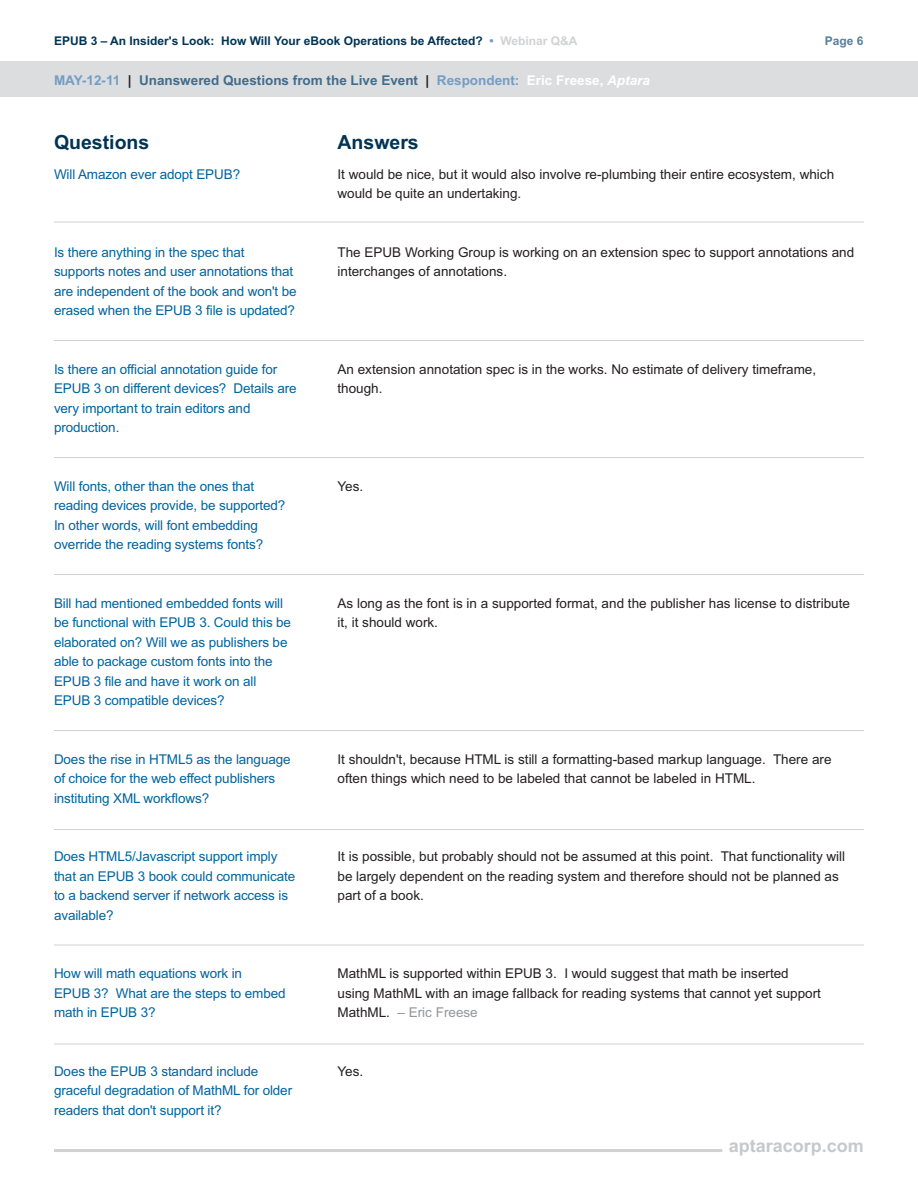
<style>
.page{position:relative;width:918px;height:1188px;background:#fff}
.page>*{position:absolute;margin:0;border:0;box-sizing:border-box;transform-origin:0 0}
.t1{font:700 19.5px "Arial";color:#003354}
.t2{font:700 18px "Arial";color:#c7c8ca}
.t3{font:13.5px/19.5px "Arial";letter-spacing:-.01em;color:#00649e}
.t4{font:13.5px/19.5px "Arial";color:#231f20}
.t5{font:700 13.5px "Arial";color:#406d8c}
.t6{font:700 12px "Arial";color:#003354}
.t7{font:700 12px "Arial";color:#587e9b}
.s1{color:#739dc6}
.s2{color:#d1d2d4}
.s3{color:#231f20}
.s4{color:#fff}
.s5{font-style:italic;color:#fff}
.s6{color:#939598}
</style>
<div class="page">
<hr style="left:54px;top:1149px;width:668px;height:3px;background:#d1d2d4">
<hr style="left:54px;top:222px;width:810px;height:1px;background:#d1d2d4">
<hr style="left:54px;top:340px;width:810px;height:1px;background:#d1d2d4">
<hr style="left:54px;top:457px;width:810px;height:1px;background:#d1d2d4">
<hr style="left:54px;top:574px;width:810px;height:1px;background:#d1d2d4">
<hr style="left:54px;top:730px;width:810px;height:1px;background:#d1d2d4">
<hr style="left:54px;top:829px;width:810px;height:1px;background:#d1d2d4">
<hr style="left:54px;top:945px;width:810px;height:1px;background:#d1d2d4">
<hr style="left:54px;top:1044px;width:810px;height:1px;background:#d1d2d4">
<div style="left:0;top:61px;width:918px;height:36px;background:#dcdddf"></div>
<p class="t6" style="left:54px;top:34px;width:525px">EPUB 3 – An Insider's Look: How Will Your eBook Operations be Affected? <span class="s1">•</span> <span class="s2">Webinar Q&amp;A</span></p>
<p class="t7" style="left:825px;top:34px;width:40px">Page 6</p>
<p class="t5" style="left:54px;top:73px;width:597px"><span class="s1">MAY-12-11</span> <span class="s3">|</span> Unanswered Questions from the Live Event <span class="s3">|</span> <span class="s1">Respondent:</span> <span class="s4">Eric Freese,</span> <span class="s5">Aptara</span></p>
<h1 class="t1" style="left:54px;top:131px;width:97px">Questions</h1>
<h1 class="t1" style="left:337px;top:131px;width:83px">Answers</h1>
<p class="t3" style="left:54px;top:164px;width:188px">Will Amazon ever adopt EPUB?</p>
<p class="t3" style="left:54px;top:242px;width:244px">Is there anything in the spec that supports notes and user annotations that are independent of the book and won't be erased when the EPUB 3 file is updated?</p>
<p class="t3" style="left:54px;top:359px;width:244px">Is there an official annotation guide for<br>EPUB 3 on different devices? Details are very important to train editors and production.</p>
<p class="t3" style="left:54px;top:476px;width:233px">Will fonts, other than the ones that reading devices provide, be supported?<br>In other words, will font embedding override the reading systems fonts?</p>
<p class="t3" style="left:54px;top:593px;width:239px">Bill had mentioned embedded fonts will be functional with EPUB 3. Could this be elaborated on? Will we as publishers be able to package custom fonts into the EPUB 3 file and have it work on all EPUB 3 compatible devices?</p>
<p class="t3" style="left:54px;top:749px;width:238px">Does the rise in HTML5 as the language of choice for the web effect publishers instituting XML workflows?</p>
<p class="t3" style="left:54px;top:847px;width:243px">Does HTML5/Javascript support imply that an EPUB 3 book could communicate to a backend server if network access is available?</p>
<p class="t3" style="left:54px;top:964px;width:233px">How will math equations work in<br>EPUB 3? What are the steps to embed math in EPUB 3?</p>
<p class="t3" style="left:54px;top:1061px;width:240px">Does the EPUB 3 standard include graceful degradation of MathML for older readers that don't support it?</p>
<p class="t4" style="left:338px;top:164px;width:498px">It would be nice, but it would also involve re-plumbing their entire ecosystem, which would be quite an undertaking.</p>
<p class="t4" style="left:338px;top:242px;width:518px">The EPUB Working Group is working on an extension spec to support annotations and interchanges of annotations.</p>
<p class="t4" style="left:338px;top:359px;width:480px">An extension annotation spec is in the works. No estimate of delivery timeframe, though.</p>
<p class="t4" style="left:338px;top:476px;width:27px">Yes.</p>
<p class="t4" style="left:338px;top:593px;width:514px">As long as the font is in a supported format, and the publisher has license to distribute it, it should work.</p>
<p class="t4" style="left:338px;top:749px;width:496px">It shouldn't, because HTML is still a formatting-based markup language. There are often things which need to be labeled that cannot be labeled in HTML.</p>
<p class="t4" style="left:338px;top:847px;width:509px">It is possible, but probably should not be assumed at this point. That functionality will be largely dependent on the reading system and therefore should not be planned as part of a book.</p>
<p class="t4" style="left:338px;top:964px;width:485px">MathML is supported within EPUB 3. I would suggest that math be inserted using MathML with an image fallback for reading systems that cannot yet support<br>MathML. <span class="s6">– Eric Freese</span></p>
<p class="t4" style="left:338px;top:1061px;width:27px">Yes.</p>
<h2 class="t2" style="left:729px;top:1135px;width:137px">aptaracorp.com</h2>
</div>
